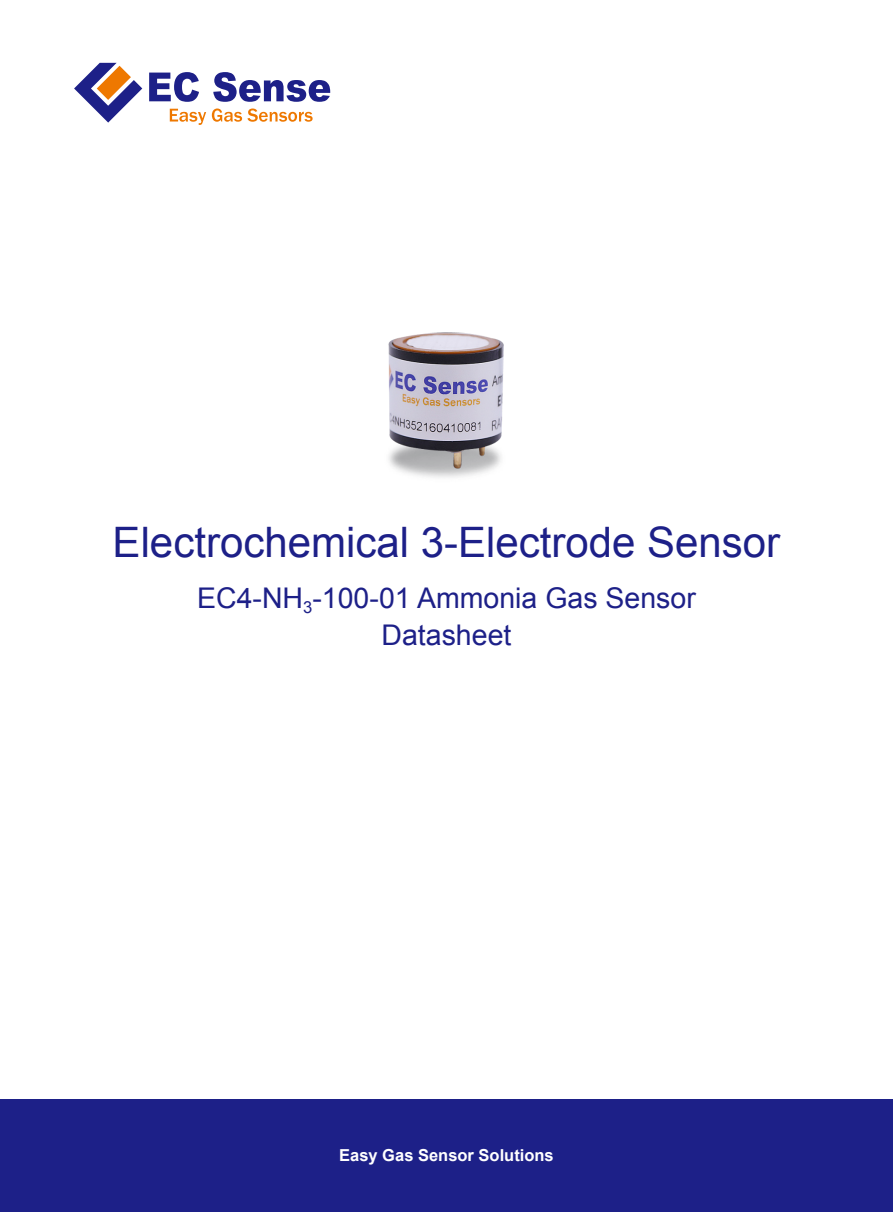
<style>
.page{position:relative;width:893px;height:1212px;background:#fff}
.page>*{position:absolute;margin:0;border:0;box-sizing:border-box;transform-origin:0 0}
.t1{font:42px "Arial";color:#1d2088}
.t2{font:28.5px/37px "Arial";color:#1d2088;text-align:center}
.t3{font:700 16.5px "Arial";color:#fff}
</style>
<div class="page">
<svg style="left:149px;top:72px;width:50px;height:30px"></svg>
<svg style="left:213px;top:72px;width:117px;height:30px"></svg>
<svg style="left:74px;top:63px;width:68px;height:60px"></svg>
<svg style="left:170px;top:109px;width:36px;height:16px"></svg>
<svg style="left:212px;top:108px;width:101px;height:14px"></svg>
<img style="left:388px;top:332px;width:116px;height:146px">
<div style="left:0;top:1099px;width:893px;height:113px;background:#1d2088"></div>
<h1 class="t1" style="left:113px;top:515px;width:669px">Electrochemical 3-Electrode Sensor</h1>
<p class="t2" style="left:197px;top:579px;width:500px">EC4-NH<sub>3</sub>-100-01 Ammonia Gas Sensor<br>Datasheet</p>
<p class="t3" style="left:339px;top:1144px;width:216px">Easy Gas Sensor Solutions</p>
</div>
